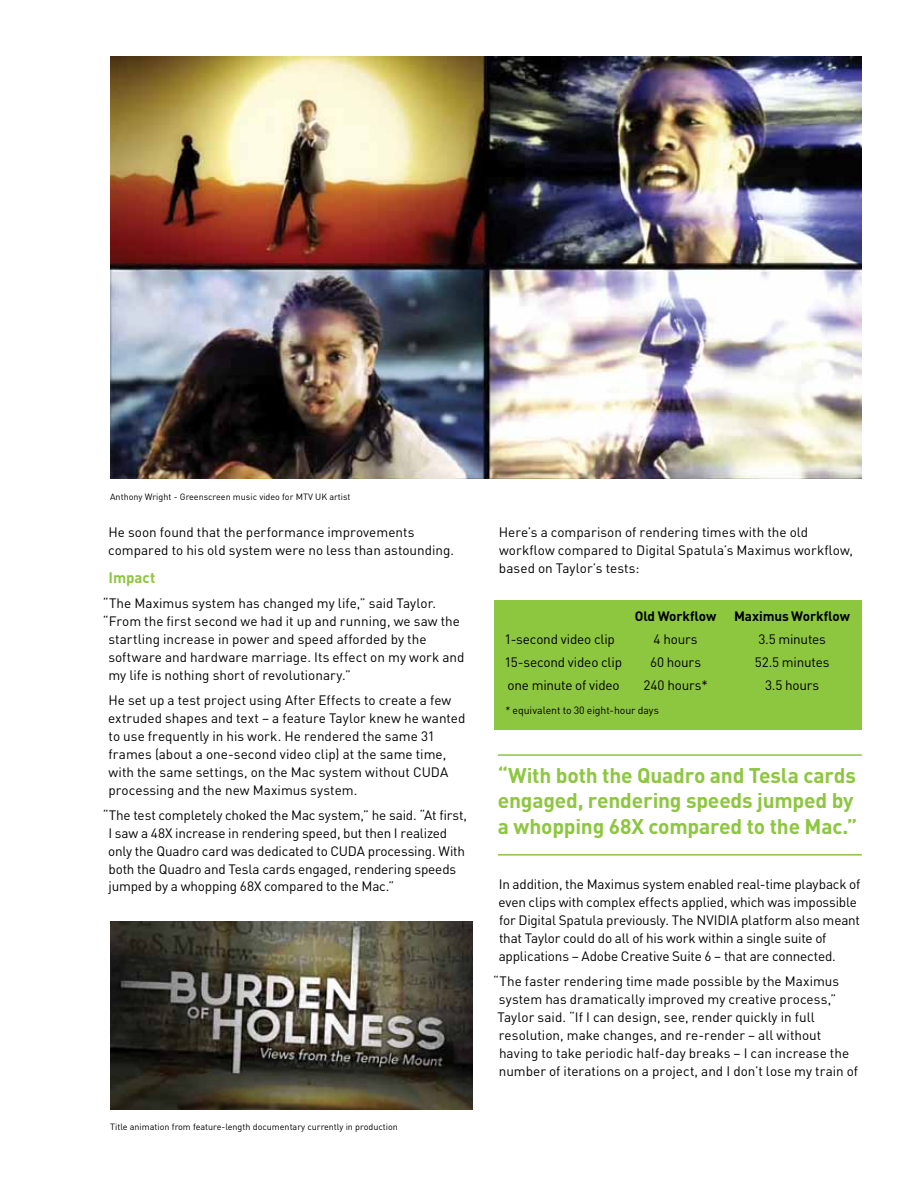
<style>
.page{position:relative;width:918px;height:1188px;background:#fff}
.page>*{position:absolute;margin:0;border:0;box-sizing:border-box;transform-origin:0 0}
.t1{font:700 21px/25.5px "DIN Pro";letter-spacing:-.01em;color:#8dc63f}
.t2{font:700 15px "DIN Pro";color:#8dc63f}
.t3{font:13.5px/18px "DIN Pro";color:#000}
.t4{font:700 13.5px "DIN Pro";letter-spacing:-.01em;color:#000}
.t5{font:10.5px "DIN Pro";letter-spacing:-.005em;color:#000}
.t6{font:9px "DIN Pro";color:#000}
</style>
<div class="page">
<div style="left:495px;top:600px;width:367px;height:130px;background:#8dc63f"></div>
<img style="left:111px;top:56px;width:751px;height:423px">
<hr style="left:498px;top:754px;width:364px;height:2px;background:#8dc63f">
<hr style="left:498px;top:854px;width:364px;height:2px;background:#8dc63f">
<img style="left:110px;top:922px;width:362px;height:188px">
<p class="t6" style="left:110px;top:491px;width:242px">Anthony Wright - Greenscreen music video for MTV UK artist</p>
<p class="t3" style="left:108px;top:522px;width:348px">He soon found that the performance improvements compared to his old system were no less than astounding.</p>
<p class="t2" style="left:109px;top:568px;width:48px">Impact</p>
<p class="t3" style="left:103px;top:594px;width:335px">“The Maximus system has changed my life,” said Taylor.</p>
<p class="t3" style="left:103px;top:612px;width:359px">“From the first second we had it up and running, we saw the</p>
<p class="t3" style="left:108px;top:630px;width:320px">startling increase in power and speed afforded by the</p>
<p class="t3" style="left:108px;top:648px;width:358px">software and hardware marriage. Its effect on my work and</p>
<p class="t3" style="left:108px;top:666px;width:244px">my life is nothing short of revolutionary.”</p>
<p class="t3" style="left:108px;top:690px;width:359px">He set up a test project using After Effects to create a few extruded shapes and text – a feature Taylor knew he wanted to use frequently in his work. He rendered the same 31 frames (about a one-second video clip) at the same time, with the same settings, on the Mac system without CUDA processing and the new Maximus system.</p>
<p class="t3" style="left:108px;top:805px;width:361px;text-indent:-5px">“The test completely choked the Mac system,” he said. “At first, I saw a 48X increase in rendering speed, but then I realized only the Quadro card was dedicated to CUDA processing. With both the Quadro and Tesla cards engaged, rendering speeds jumped by a whopping 68X compared to the Mac.”</p>
<p class="t6" style="left:110px;top:1120px;width:289px">Title animation from feature-length documentary currently in production</p>
<p class="t3" style="left:499px;top:522px;width:356px">Here’s a comparison of rendering times with the old workflow compared to Digital Spatula’s Maximus workflow, based on Taylor’s tests:</p>
<p class="t4" style="left:635px;top:607px;width:83px">Old Workflow</p>
<p class="t4" style="left:734px;top:607px;width:117px">Maximus Workflow</p>
<p class="t3" style="left:504px;top:630px;width:112px">1-second video clip</p>
<p class="t3" style="left:654px;top:630px;width:45px">4 hours</p>
<p class="t3" style="left:758px;top:630px;width:69px">3.5 minutes</p>
<p class="t3" style="left:504px;top:653px;width:119px">15-second video clip</p>
<p class="t3" style="left:650px;top:653px;width:52px">60 hours</p>
<p class="t3" style="left:755px;top:653px;width:76px">52.5 minutes</p>
<p class="t3" style="left:507px;top:676px;width:114px">one minute of video</p>
<p class="t3" style="left:643px;top:676px;width:66px">240 hours*</p>
<p class="t3" style="left:765px;top:676px;width:56px">3.5 hours</p>
<p class="t5" style="left:505px;top:703px;width:155px">* equivalent to 30 eight-hour days</p>
<h1 class="t1" style="left:498px;top:762px;width:361px">“With both the Quadro and Tesla cards engaged, rendering speeds jumped by a whopping 68X compared to the Mac.”</h1>
<p class="t3" style="left:499px;top:875px;width:363px">In addition, the Maximus system enabled real-time playback of even clips with complex effects applied, which was impossible for Digital Spatula previously. The NVIDIA platform also meant that Taylor could do all of his work within a single suite of applications – Adobe Creative Suite 6 – that are connected.</p>
<p class="t3" style="left:498px;top:972px;width:362px;text-indent:-4px">“The faster rendering time made possible by the Maximus system has dramatically improved my creative process,” Taylor said. “If I can design, see, render quickly in full resolution, make changes, and re-render – all without having to take periodic half-day breaks – I can increase the number of iterations on a project, and I don’t lose my train of</p>
</div>
